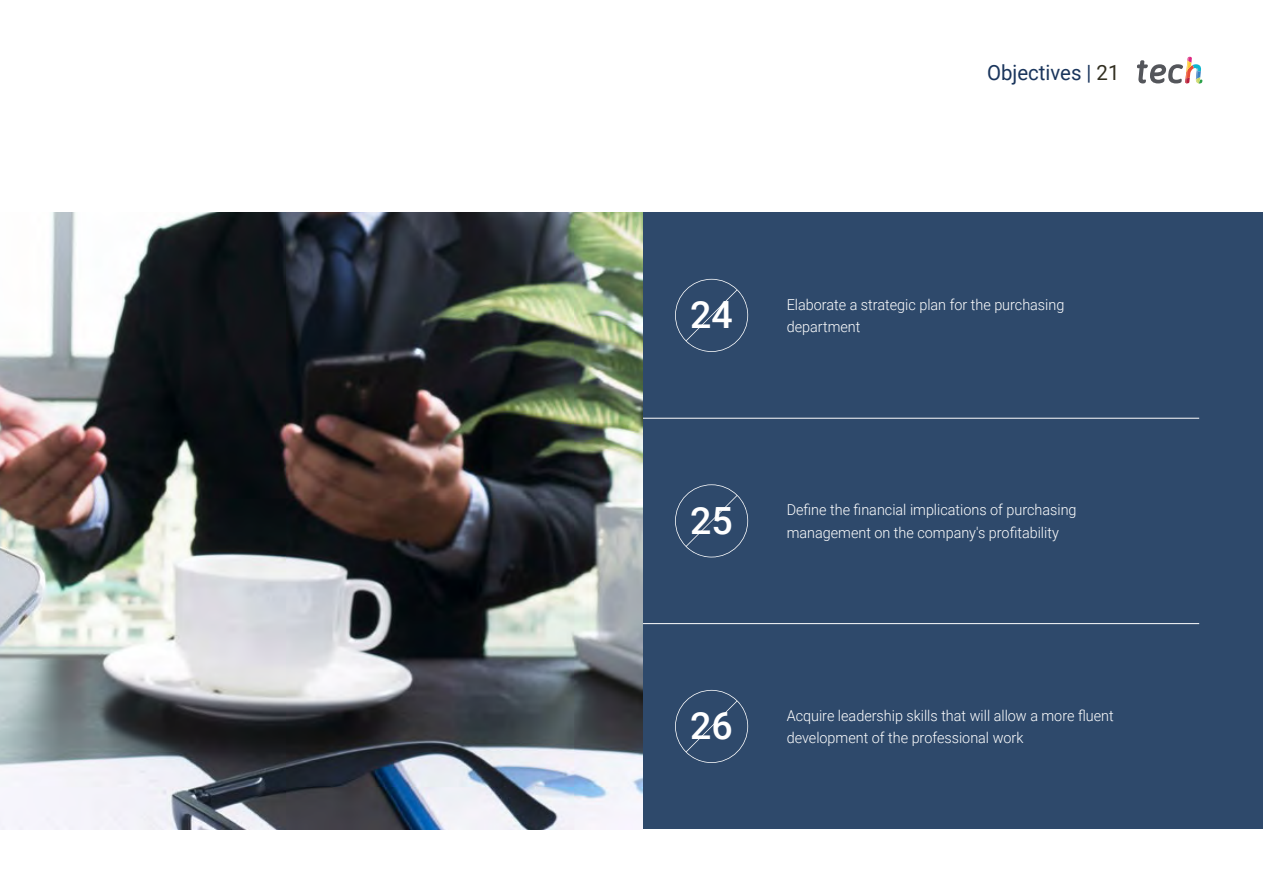
<style>
.page{position:relative;width:1263px;height:893px;background:#fff}
.page>*{position:absolute;margin:0;border:0;box-sizing:border-box;transform-origin:0 0}
.t1{font:500 37.5px "Roboto";color:#fff}
.t2{font:21px "Roboto";color:#1a355c}
.t3{font:300 15px "Roboto";color:#fff;scale:.96 1}
.s1{color:#312e20}
</style>
<div class="page">
<svg style="left:1137px;top:57px;width:65px;height:27px"></svg>
<div style="left:642px;top:213px;width:621px;height:616px;background:#2e496b"></div>
<svg style="left:675px;top:279px;width:73px;height:73px"></svg>
<svg style="left:675px;top:484px;width:73px;height:73px"></svg>
<svg style="left:675px;top:690px;width:73px;height:73px"></svg>
<hr style="left:0;top:418px;width:1199px;height:1px;background:#fff">
<hr style="left:0;top:623px;width:1199px;height:1px;background:#fff">
<img style="left:0;top:213px;width:642px;height:616px">
<h2 class="t2" style="left:987px;top:57px;width:134px">Objectives | <span class="s1">21</span></h2>
<h1 class="t1" style="left:690px;top:288px;width:44px">24</h1>
<p class="t3" style="left:787px;top:294px;width:291px">Elaborate a strategic plan for the purchasing</p>
<p class="t3" style="left:787px;top:316px;width:78px">department</p>
<h1 class="t1" style="left:690px;top:494px;width:44px">25</h1>
<p class="t3" style="left:787px;top:499px;width:303px">Define the financial implications of purchasing</p>
<p class="t3" style="left:787px;top:522px;width:285px">management on the company's profitability</p>
<h1 class="t1" style="left:690px;top:699px;width:44px">26</h1>
<p class="t3" style="left:787px;top:705px;width:342px">Acquire leadership skills that will allow a more fluent</p>
<p class="t3" style="left:787px;top:727px;width:248px">development of the professional work</p>
</div>
